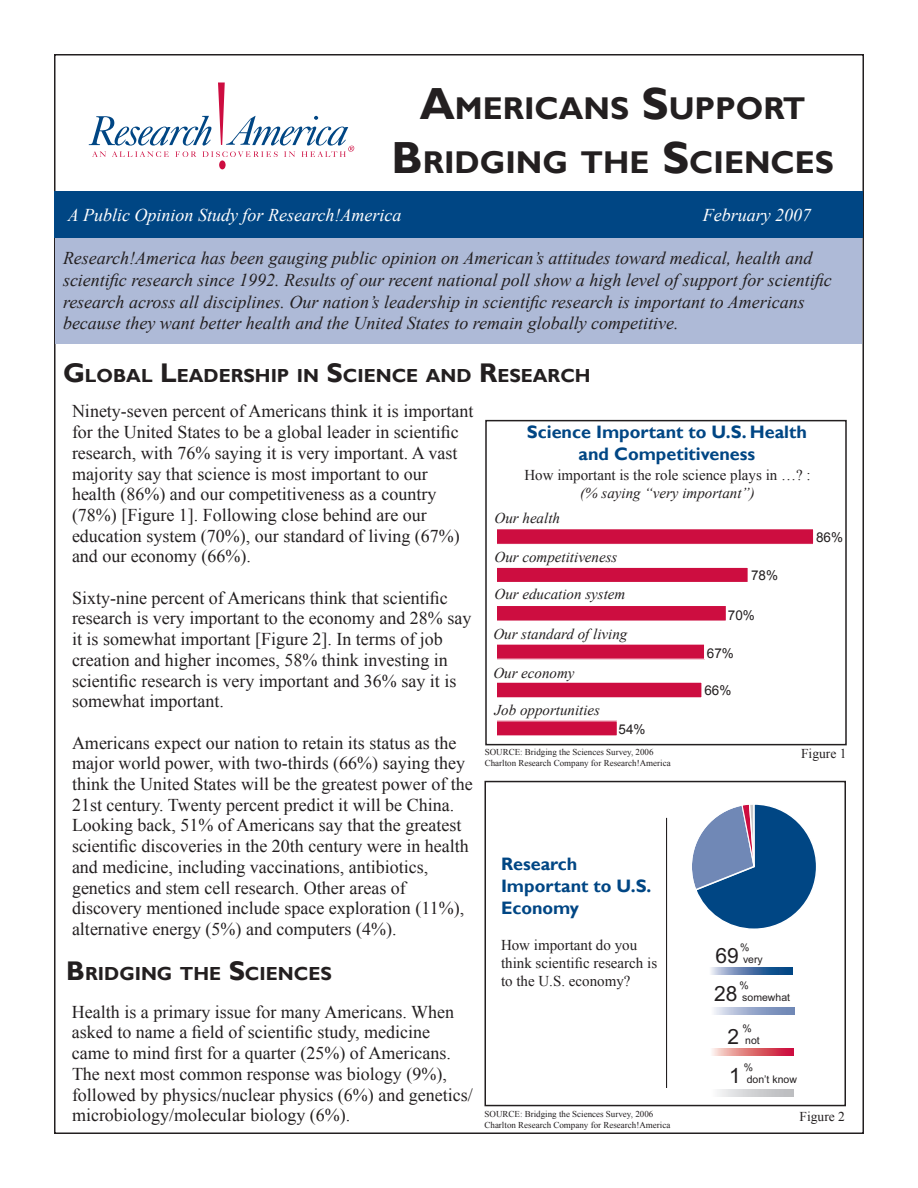
<style>
.page{position:relative;width:918px;height:1188px;background:#fff}
.page>*{position:absolute;margin:0;border:0;box-sizing:border-box;transform-origin:0 0}
.t1{font:700 31.5px/54px "Gill Sans";color:#231f20;text-align:center}
.t2{font:21px "Arial";color:#231f20}
.t3{font:700 18.9px "Gill Sans";color:#231f20}
.t4{font:18px/20.7px "Times New Roman";color:#231f20}
.t5{font:italic 18px/21.6px "Times New Roman";color:#231f20}
.t6{font:700 18px/21.6px "Gill Sans";color:#004684}
.t7{font:italic 18px "Times New Roman";color:#fff}
.t8{font:italic 15px "Times New Roman";color:#231f20}
.t9{font:15px/18px "Times New Roman";color:#231f20}
.t10{font:13.5px "Arial";color:#231f20}
.t11{font:13.5px "Times New Roman";color:#231f20}
.t12{font:10.5px/12.6px "Arial";color:#231f20}
.t13{font:9px/10.8px "Times New Roman";color:#231f20}
.s1{font-size:45px}
.s2{font-size:27px}
</style>
<div class="page">
<svg style="left:497px;top:529px;width:317px;height:15px;background:#ce1546"></svg>
<svg style="left:497px;top:567px;width:251px;height:15px;background:#d01d4c"></svg>
<svg style="left:497px;top:606px;width:229px;height:15px;background:#ce1446"></svg>
<svg style="left:497px;top:644px;width:208px;height:16px;background:#d22855"></svg>
<svg style="left:497px;top:682px;width:205px;height:16px;background:#d12352"></svg>
<svg style="left:497px;top:720px;width:120px;height:16px;background:#d22755"></svg>
<div style="left:485px;top:420px;width:362px;height:325px;border:2px solid #231f20"></div>
<div style="left:219px;top:160px;width:7px;height:9px;background:#cd0d40;border-radius:50%"></div>
<svg style="left:89px;top:82px;width:266px;height:75px"></svg>
<div style="left:55px;top:192px;width:808px;height:46px;background:#004684"></div>
<div style="left:56px;top:238px;width:806px;height:106px;background:#aebad7"></div>
<hr style="left:666px;top:818px;width:1px;height:270px;background:#231f20">
<svg style="left:711px;top:968px;width:82px;height:7px"></svg>
<svg style="left:712px;top:1049px;width:81px;height:6px"></svg>
<svg style="left:718px;top:1090px;width:75px;height:6px"></svg>
<svg style="left:714px;top:1008px;width:80px;height:7px"></svg>
<svg style="left:692px;top:804px;width:124px;height:125px"></svg>
<div style="left:484px;top:781px;width:362px;height:325px;border:2px solid #231f20"></div>
<h1 class="t1" style="left:391px;top:82px;width:444px"><span class="s1">A</span>MERICANS <span class="s1">S</span>UPPORT<br><span class="s1">B</span>RIDGING THE <span class="s1">S</span>CIENCES</h1>
<p class="t7" style="left:68px;top:203px;width:335px">A Public Opinion Study for Research!America</p>
<p class="t7" style="left:703px;top:203px;width:110px">February 2007</p>
<p class="t5" style="left:63px;top:247px;width:770px">Research!America has been gauging public opinion on American’s attitudes toward medical, health and scientific research since 1992. Results of our recent national poll show a high level of support for scientific research across all disciplines. Our nation’s leadership in scientific research is important to Americans because they want better health and the United States to remain globally competitive.</p>
<p class="t3" style="left:63px;top:365px;width:529px"><span class="s2">G</span>LOBAL <span class="s2">L</span>EADERSHIP IN <span class="s2">S</span>CIENCE AND <span class="s2">R</span>ESEARCH</p>
<p class="t4" style="left:72px;top:401px;width:403px">Ninety-seven percent of Americans think it is important for the United States to be a global leader in scientific research, with 76% saying it is very important. A vast majority say that science is most important to our health (86%) and our competitiveness as a country (78%) [Figure 1]. Following close behind are our education system (70%), our standard of living (67%) and our economy (66%).</p>
<p class="t4" style="left:72px;top:587px;width:401px">Sixty-nine percent of Americans think that scientific research is very important to the economy and 28% say it is somewhat important [Figure 2]. In terms of job creation and higher incomes, 58% think investing in scientific research is very important and 36% say it is somewhat important.</p>
<p class="t4" style="left:72px;top:732px;width:402px">Americans expect our nation to retain its status as the major world power, with two-thirds (66%) saying they think the United States will be the greatest power of the 21st century. Twenty percent predict it will be China.<br>Looking back, 51% of Americans say that the greatest scientific discoveries in the 20th century were in health and medicine, including vaccinations, antibiotics, genetics and stem cell research. Other areas of discovery mentioned include space exploration (11%), alternative energy (5%) and computers (4%).</p>
<p class="t3" style="left:66px;top:963px;width:267px"><span class="s2">B</span>RIDGING THE <span class="s2">S</span>CIENCES</p>
<p class="t4" style="left:72px;top:1001px;width:402px">Health is a primary issue for many Americans. When asked to name a field of scientific study, medicine<br>came to mind first for a quarter (25%) of Americans.<br>The next most common response was biology (9%), followed by physics/nuclear physics (6%) and genetics/ microbiology/molecular biology (6%).</p>
<p class="t6" style="left:527px;top:422px;width:281px;text-align:center">Science Important to U.S. Health and Competitiveness</p>
<p class="t9" style="left:524px;top:465px;width:288px">How important is the role science plays in …? :</p>
<p class="t8" style="left:580px;top:482px;width:176px">(% saying “very important”)</p>
<p class="t8" style="left:495px;top:508px;width:67px">Our health</p>
<p class="t8" style="left:495px;top:546px;width:124px">Our competitiveness</p>
<p class="t8" style="left:495px;top:584px;width:132px">Our education system</p>
<p class="t8" style="left:493px;top:624px;width:136px">Our standard of living</p>
<p class="t8" style="left:493px;top:662px;width:83px">Our economy</p>
<p class="t8" style="left:495px;top:700px;width:107px">Job opportunities</p>
<p class="t10" style="left:619px;top:720px;width:29px">54%</p>
<p class="t10" style="left:751px;top:567px;width:29px">78%</p>
<p class="t10" style="left:728px;top:606px;width:29px">70%</p>
<p class="t10" style="left:707px;top:644px;width:29px">67%</p>
<p class="t10" style="left:704px;top:682px;width:29px">66%</p>
<p class="t10" style="left:816px;top:529px;width:29px">86%</p>
<p class="t13" style="left:485px;top:747px;width:170px">SOURCE: Bridging the Sciences Survey, 2006</p>
<p class="t11" style="left:801px;top:745px;width:47px">Figure 1</p>
<p class="t13" style="left:485px;top:757px;width:187px">Charlton Research Company for Research!America</p>
<p class="t6" style="left:501px;top:854px;width:152px">Research<br>Important to U.S.<br>Economy</p>
<p class="t9" style="left:501px;top:935px;width:158px">How important do you think scientific research is to the U.S. economy?</p>
<p class="t13" style="left:484px;top:1109px;width:187px">SOURCE: Bridging the Sciences Survey, 2006<br>Charlton Research Company for Research!America</p>
<p class="t2" style="left:715px;top:941px;width:25px">69</p>
<p class="t12" style="left:740px;top:941px;width:24px">% very</p>
<p class="t2" style="left:714px;top:980px;width:25px">28</p>
<p class="t12" style="left:739px;top:979px;width:52px">% somewhat</p>
<p class="t2" style="left:727px;top:1023px;width:13px">2</p>
<p class="t12" style="left:742px;top:1022px;width:19px">% not</p>
<p class="t2" style="left:729px;top:1061px;width:13px">1</p>
<p class="t12" style="left:744px;top:1061px;width:55px">%<br>don’t know</p>
<p class="t11" style="left:800px;top:1107px;width:47px">Figure 2</p>
</div>
